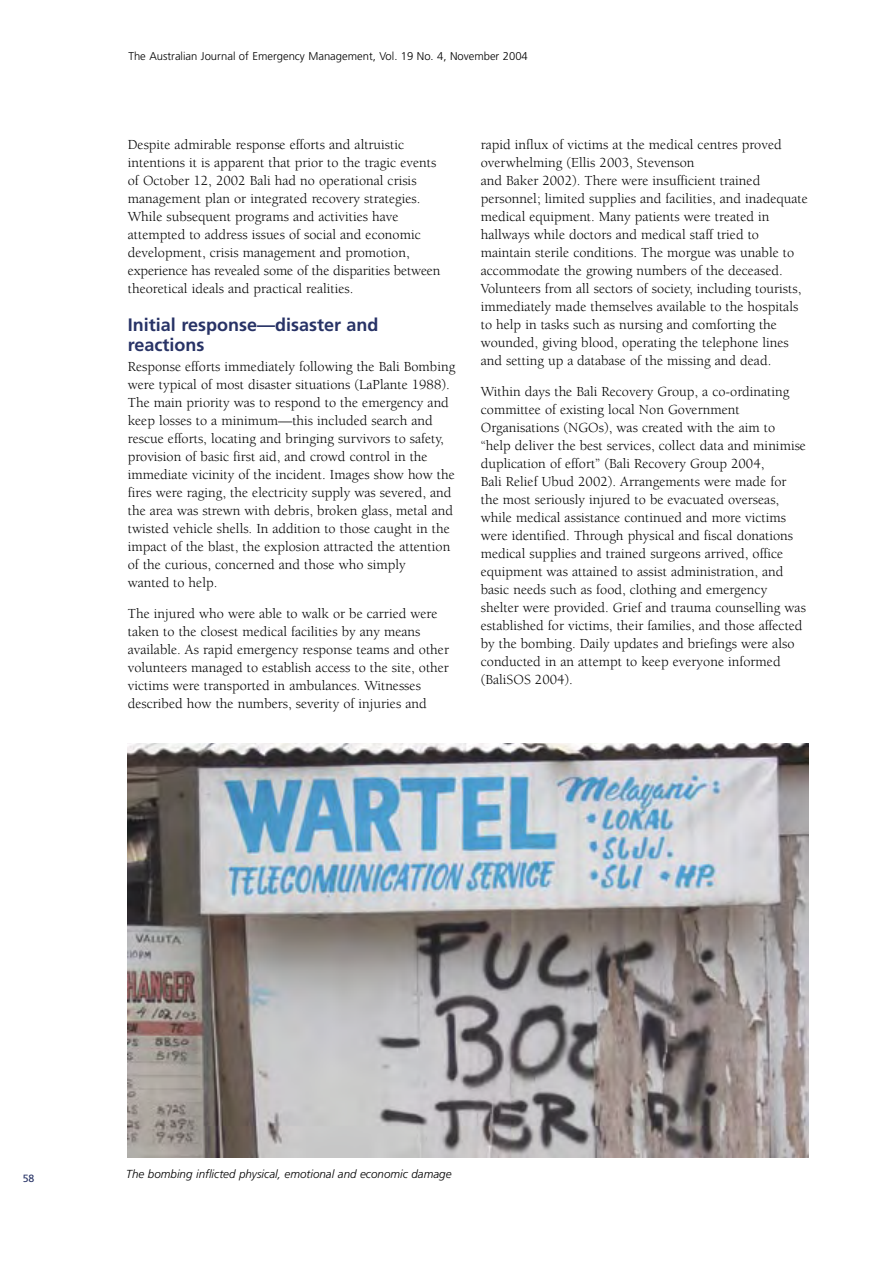
<style>
.page{position:relative;width:893px;height:1263px;background:#fff}
.page>*{position:absolute;margin:0;border:0;box-sizing:border-box;transform-origin:0 0}
.t1{font:700 18px/20.2px "Frutiger";color:#283366}
.t2{font:14.25px/18px "Berkeley";color:#000}
.t3{font:italic 300 11.7px "Frutiger";color:#000}
.t4{font:300 11.25px "Frutiger";color:#000}
.t5{font:10.5px "Frutiger";color:#283366}
</style>
<div class="page">
<img style="left:128px;top:743px;width:680px;height:414px">
<p class="t4" style="left:128px;top:49px;width:401px">The Australian Journal of Emergency Management, Vol. 19 No. 4, November 2004</p>
<p class="t2" style="left:128px;top:136px;width:314px">Despite admirable response efforts and altruistic intentions it is apparent that prior to the tragic events of October 12, 2002 Bali had no operational crisis management plan or integrated recovery strategies.<br>While subsequent programs and activities have attempted to address issues of social and economic development, crisis management and promotion, experience has revealed some of the disparities between theoretical ideals and practical realities.</p>
<p class="t1" style="left:128px;top:314px;width:252px">Initial response—disaster and reactions</p>
<p class="t2" style="left:128px;top:358px;width:329px">Response efforts immediately following the Bali Bombing were typical of most disaster situations (LaPlante 1988).<br>The main priority was to respond to the emergency and keep losses to a minimum—this included search and rescue efforts, locating and bringing survivors to safety, provision of basic first aid, and crowd control in the immediate vicinity of the incident. Images show how the fires were raging, the electricity supply was severed, and the area was strewn with debris, broken glass, metal and twisted vehicle shells. In addition to those caught in the impact of the blast, the explosion attracted the attention of the curious, concerned and those who simply<br>wanted to help.</p>
<p class="t2" style="left:128px;top:605px;width:323px">The injured who were able to walk or be carried were taken to the closest medical facilities by any means available. As rapid emergency response teams and other volunteers managed to establish access to the site, other victims were transported in ambulances. Witnesses described how the numbers, severity of injuries and</p>
<p class="t2" style="left:481px;top:136px;width:328px">rapid influx of victims at the medical centres proved overwhelming (Ellis 2003, Stevenson<br>and Baker 2002). There were insufficient trained personnel; limited supplies and facilities, and inadequate medical equipment. Many patients were treated in hallways while doctors and medical staff tried to maintain sterile conditions. The morgue was unable to accommodate the growing numbers of the deceased.<br>Volunteers from all sectors of society, including tourists, immediately made themselves available to the hospitals to help in tasks such as nursing and comforting the wounded, giving blood, operating the telephone lines and setting up a database of the missing and dead.</p>
<p class="t2" style="left:481px;top:383px;width:327px">Within days the Bali Recovery Group, a co-ordinating committee of existing local Non Government Organisations (NGOs), was created with the aim to “help deliver the best services, collect data and minimise duplication of effort” (Bali Recovery Group 2004,<br>Bali Relief Ubud 2002). Arrangements were made for the most seriously injured to be evacuated overseas, while medical assistance continued and more victims were identified. Through physical and fiscal donations medical supplies and trained surgeons arrived, office equipment was attained to assist administration, and basic needs such as food, clothing and emergency shelter were provided. Grief and trauma counselling was established for victims, their families, and those affected by the bombing. Daily updates and briefings were also conducted in an attempt to keep everyone informed (BaliSOS 2004).</p>
<p class="t5" style="left:23px;top:1172px;width:13px">58</p>
<p class="t3" style="left:126px;top:1167px;width:327px">The bombing inflicted physical, emotional and economic damage</p>
</div>
